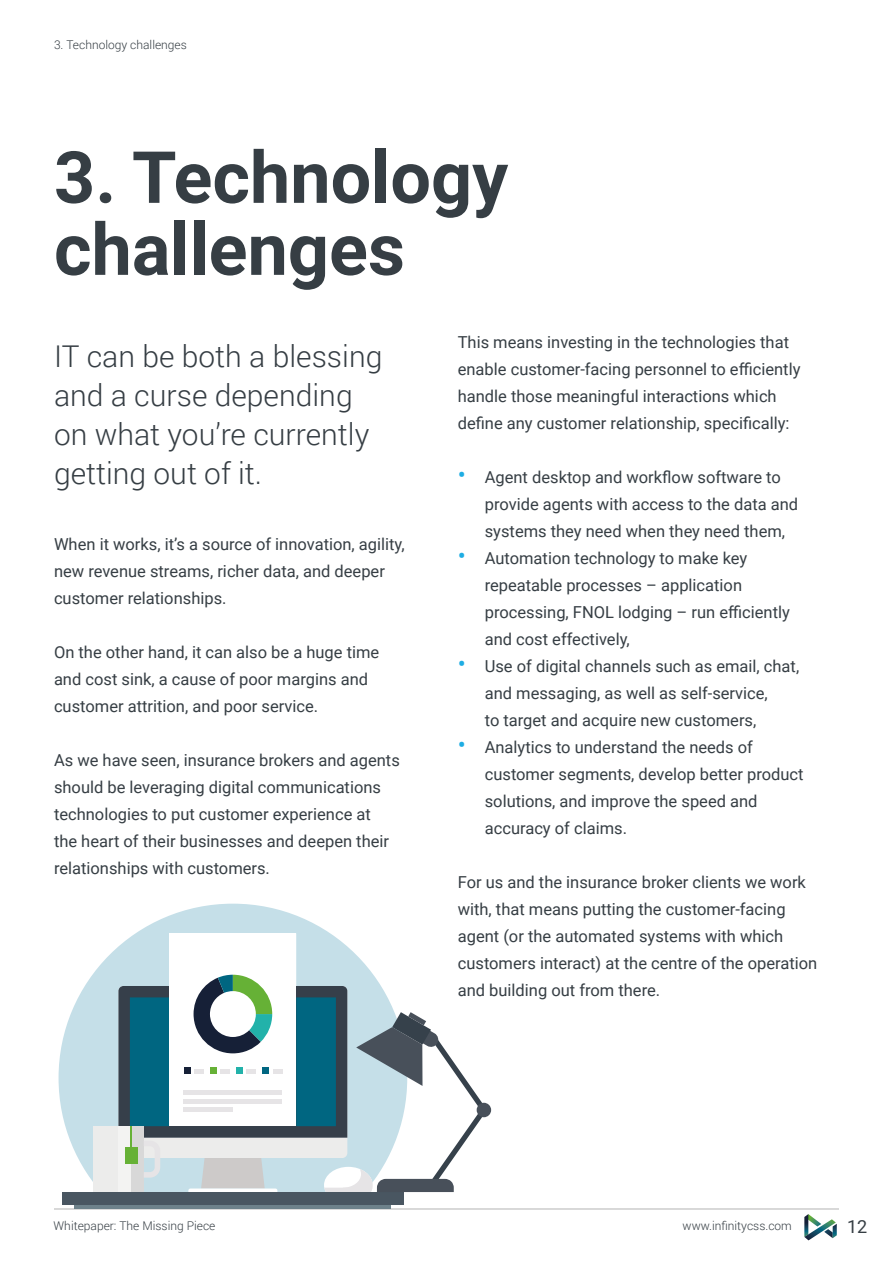
<style>
.page{position:relative;width:893px;height:1263px;background:#fff}
.page>*{position:absolute;margin:0;border:0;box-sizing:border-box;transform-origin:0 0}
.t1{font:700 72px/72px "Roboto";color:#363e44}
.t2{font:300 30px/39px "Roboto";color:#363e44}
.t3{font:18px "Roboto";color:#363e44}
.t4{font:16.5px/27px "Roboto";color:#363e44}
.t5{font:300 12px "Roboto";color:#363e44}
.s1{font-size:24px;color:#1fade3}
</style>
<div class="page">
<hr style="left:54px;top:1208px;width:785px;height:2px;background:#ccc">
<svg style="left:804px;top:1214px;width:33px;height:26px"></svg>
<svg style="left:59px;top:904px;width:348px;height:289px;fill:#c5dfe8"></svg>
<div style="left:170px;top:933px;width:126px;height:193px;background:#fff"></div>
<div style="left:93px;top:1126px;width:51px;height:66px;background:#ececeb"></div>
<div style="left:75px;top:1204px;width:316px;height:5px;background:#6d818a"></div>
<div style="left:62px;top:1192px;width:342px;height:12px;background:#495661"></div>
<div style="left:477px;top:1103px;width:14px;height:14px;background:#48505a;border-radius:50%"></div>
<svg style="left:118px;top:975px;width:369px;height:217px"></svg>
<p class="t5" style="left:54px;top:36px;width:134px">3. Technology challenges</p>
<h1 class="t1" style="left:54px;top:139px;width:456px">3. Technology challenges</h1>
<h2 class="t2" style="left:54px;top:336px;width:330px">IT can be both a blessing and a curse depending on what you’re currently getting out of it.</h2>
<p class="t4" style="left:54px;top:530px;width:352px">When it works, it’s a source of innovation, agility, new revenue streams, richer data, and deeper customer relationships.</p>
<p class="t4" style="left:54px;top:638px;width:327px">On the other hand, it can also be a huge time and cost sink, a cause of poor margins and customer attrition, and poor service.</p>
<p class="t4" style="left:54px;top:746px;width:347px">As we have seen, insurance brokers and agents should be leveraging digital communications technologies to put customer experience at<br>the heart of their businesses and deepen their relationships with customers.</p>
<p class="t4" style="left:458px;top:328px;width:344px">This means investing in the technologies that enable customer-facing personnel to efficiently handle those meaningful interactions which define any customer relationship, specifically:</p>
<p class="t4" style="left:485px;top:463px;width:315px;text-indent:-27px"><span class="s1">•</span> Agent desktop and workflow software to provide agents with access to the data and systems they need when they need them,</p>
<p class="t4" style="left:485px;top:544px;width:307px;text-indent:-27px"><span class="s1">•</span> Automation technology to make key repeatable processes – application processing, FNOL lodging – run efficiently and cost effectively,</p>
<p class="t4" style="left:485px;top:652px;width:316px;text-indent:-27px"><span class="s1">•</span> Use of digital channels such as email, chat, and messaging, as well as self-service,<br>to target and acquire new customers,</p>
<p class="t4" style="left:485px;top:733px;width:320px;text-indent:-27px"><span class="s1">•</span> Analytics to understand the needs of customer segments, develop better product solutions, and improve the speed and accuracy of claims.</p>
<p class="t4" style="left:458px;top:868px;width:361px">For us and the insurance broker clients we work with, that means putting the customer-facing agent (or the automated systems with which customers interact) at the centre of the operation and building out from there.</p>
<p class="t5" style="left:54px;top:1217px;width:163px">Whitepaper: The Missing Piece</p>
<p class="t5" style="left:683px;top:1217px;width:111px">www.infinitycss.com</p>
<p class="t3" style="left:847px;top:1214px;width:22px">12</p>
</div>
